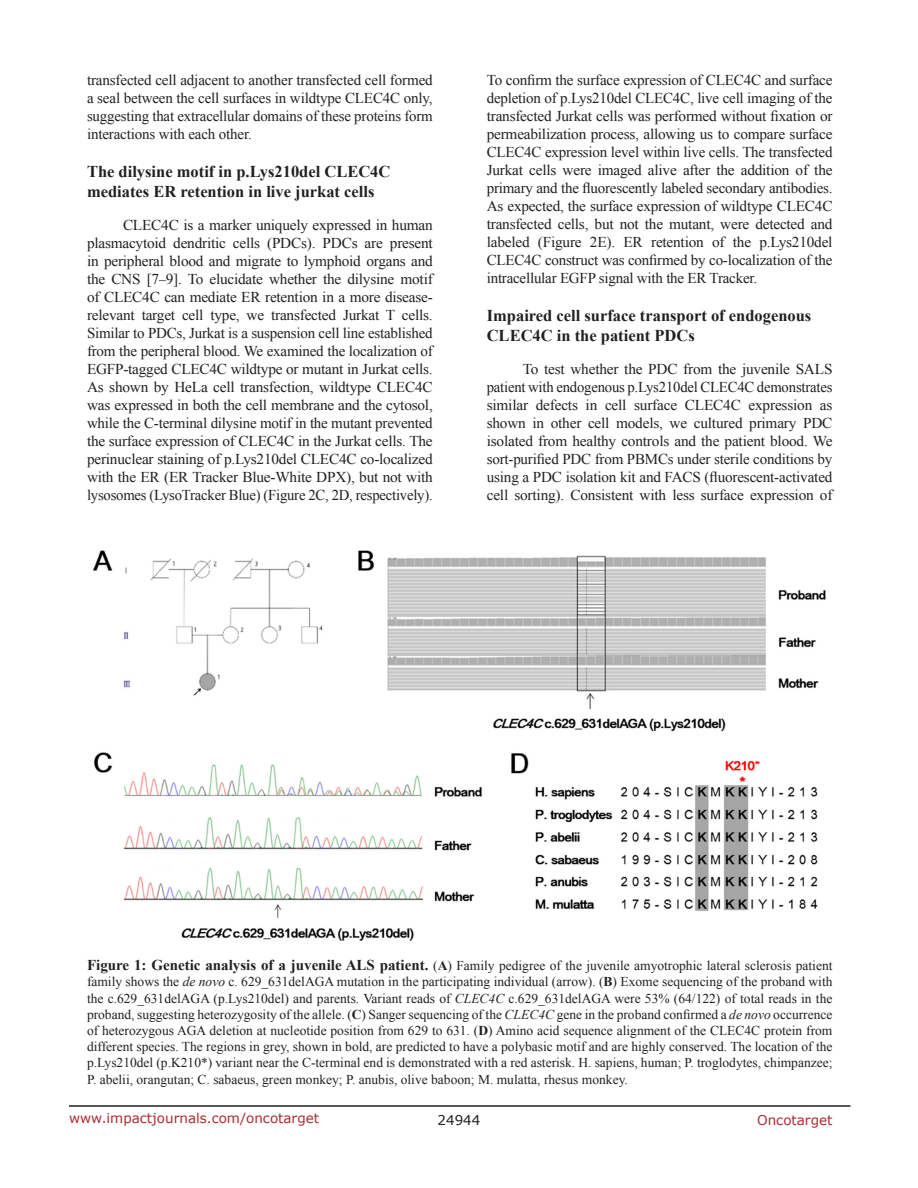
<style>
.page{position:relative;width:918px;height:1188px;background:#fff}
.page>*{position:absolute;margin:0;border:0;box-sizing:border-box;transform-origin:0 0}
.SubHeading{font:700 16.5px/19.8px "Times New Roman";color:#221f22}
.BodyText{font:15px/18px "Times New Roman";letter-spacing:-.015em;color:#221f22;text-align:justify}
.FigureText{font:13.5px/16.2px "Times New Roman";color:#221f22;text-align:justify}
.t1{font:13.5px "Verdana";color:#ac2b31}
.t2{font:13.5px "Verdana";color:#221f22}
.s1{font-size:13.5px}
.s2{font-weight:700;font-size:15px}
.s3{font-weight:700}
.s4{font-style:italic}
</style>
<div class="page">
<hr style="left:69px;top:1105px;width:781px;height:2px;background:#231f20">
<img style="left:93px;top:550px;width:733px;height:391px">
<p class="BodyText" style="left:87px;top:71px;width:347px">transfected cell adjacent to another transfected cell formed a seal between the cell surfaces in wildtype CLEC4C only, suggesting that extracellular domains of these proteins form interactions with each other.</p>
<p class="SubHeading" style="left:87px;top:161px;width:305px">The dilysine motif in p.Lys210del CLEC4C mediates ER retention in live jurkat cells</p>
<p class="BodyText" style="left:87px;top:216px;width:347px;text-indent:36px">CLEC4C is a marker uniquely expressed in human plasmacytoid dendritic cells (PDCs). PDCs are present in peripheral blood and migrate to lymphoid organs and the CNS [7<span class="s1">–</span>9]. To elucidate whether the dilysine motif of CLEC4C can mediate ER retention in a more disease&shy;relevant target cell type, we transfected Jurkat T cells.<br>Similar to PDCs, Jurkat is a suspension cell line established from the peripheral blood. We examined the localization of EGFP-tagged CLEC4C wildtype or mutant in Jurkat cells.<br>As shown by HeLa cell transfection, wildtype CLEC4C was expressed in both the cell membrane and the cytosol, while the C-terminal dilysine motif in the mutant prevented the surface expression of CLEC4C in the Jurkat cells. The perinuclear staining of p.Lys210del CLEC4C co-localized with the ER (ER Tracker Blue-White DPX), but not with lysosomes (LysoTracker Blue) (Figure 2C, 2D, respectively).</p>
<p class="BodyText" style="left:487px;top:71px;width:347px">To confirm the surface expression of CLEC4C and surface depletion of p.Lys210del CLEC4C, live cell imaging of the transfected Jurkat cells was performed without fixation or permeabilization process, allowing us to compare surface CLEC4C expression level within live cells. The transfected Jurkat cells were imaged alive after the addition of the primary and the fluorescently labeled secondary antibodies.<br>As expected, the surface expression of wildtype CLEC4C transfected cells, but not the mutant, were detected and labeled (Figure 2E). ER retention of the p.Lys210del CLEC4C construct was confirmed by co-localization of the intracellular EGFP signal with the ER Tracker.</p>
<p class="SubHeading" style="left:487px;top:305px;width:326px">Impaired cell surface transport of endogenous<br>CLEC4C in the patient PDCs</p>
<p class="BodyText" style="left:487px;top:360px;width:347px;text-indent:36px">To test whether the PDC from the juvenile SALS patient with endogenous p.Lys210del CLEC4C demonstrates similar defects in cell surface CLEC4C expression as shown in other cell models, we cultured primary PDC isolated from healthy controls and the patient blood. We sort-purified PDC from PBMCs under sterile conditions by using a PDC isolation kit and FACS (fluorescent-activated cell sorting). Consistent with less surface expression of</p>
<p class="FigureText" style="left:87px;top:957px;width:747px"><span class="s2">Figure 1: Genetic analysis of a juvenile ALS patient.</span> (<span class="s3">A</span>) Family pedigree of the juvenile amyotrophic lateral sclerosis patient family shows the <span class="s4">de novo</span> c. 629_631delAGA mutation in the participating individual (arrow). (<span class="s3">B</span>) Exome sequencing of the proband with the c.629_631delAGA (p.Lys210del) and parents. Variant reads of <span class="s4">CLEC4C</span> c.629_631delAGA were 53% (64/122) of total reads in the proband, suggesting heterozygosity of the allele. (<span class="s3">C</span>) Sanger sequencing of the <span class="s4">CLEC4C</span> gene in the proband confirmed a <span class="s4">de novo</span> occurrence of heterozygous AGA deletion at nucleotide position from 629 to 631. (<span class="s3">D</span>) Amino acid sequence alignment of the CLEC4C protein from different species. The regions in grey, shown in bold, are predicted to have a polybasic motif and are highly conserved. The location of the p.Lys210del (p.K210*) variant near the C-terminal end is demonstrated with a red asterisk. H. sapiens, human; P. troglodytes, chimpanzee; P. abelii, orangutan; C. sabaeus, green monkey; P. anubis, olive baboon; M. mulatta, rhesus monkey.</p>
<p class="t1" style="left:69px;top:1109px;width:252px">www.impactjournals.com/oncotarget</p>
<p class="t2" style="left:438px;top:1111px;width:44px">24944</p>
<p class="t1" style="left:757px;top:1111px;width:77px">Oncotarget</p>
</div>
